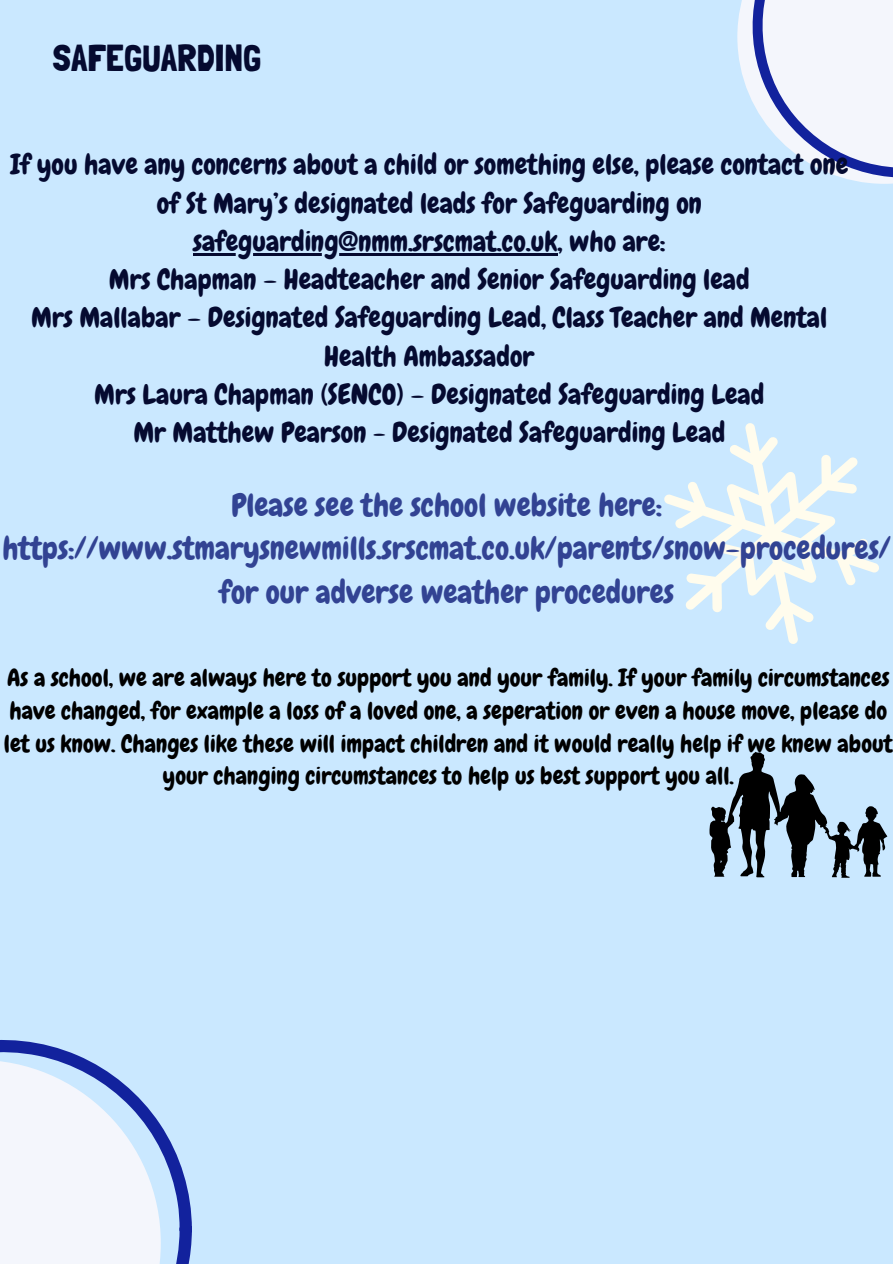
<style>
.page{position:relative;width:893px;height:1264px;background:#fff}
.page>*{position:absolute;margin:0;border:0;box-sizing:border-box;transform-origin:0 0}
.t1{font:37.5px "Londrina Solid";color:#050a30}
.t2{font:31.5px/43.8px "Chewy";color:#324393;text-align:center}
.t3{font:27.9px/38.2px "Chewy";color:#050a30;text-align:center}
.t4{font:24px/32.7px "Chewy";color:#000;text-align:center}
</style>
<div class="page">
<div style="left:0;top:0;width:892px;height:1263px;background:#cae8ff"></div>
<svg style="left:737px;top:0;width:155px;height:184px"></svg>
<svg style="left:0;top:1039px;width:191px;height:224px"></svg>
<svg style="left:664px;top:423px;width:215px;height:221px"></svg>
<svg style="left:709px;top:751px;width:178px;height:126px"></svg>
<hr style="left:193px;top:253px;width:364px;height:2px;background:#050a30">
<p class="t1" style="left:53px;top:35px;width:210px">SAFEGUARDING</p>
<p class="t3" style="left:10px;top:146px;width:839px">If you have any concerns about a child or something else, please contact one of St Mary’s designated leads for Safeguarding on safeguarding@nmm.srscmat.co.uk, who are:</p>
<p class="t3" style="left:109px;top:260px;width:642px">Mrs Chapman – Headteacher and Senior Safeguarding lead</p>
<p class="t3" style="left:31px;top:299px;width:797px">Mrs Mallabar – Designated Safeguarding Lead, Class Teacher and Mental<br>Health Ambassador</p>
<p class="t3" style="left:94px;top:375px;width:671px">Mrs Laura Chapman (SENCO) – Designated Safeguarding Lead</p>
<p class="t3" style="left:133px;top:413px;width:593px">Mr Matthew Pearson - Designated Safeguarding Lead</p>
<p class="t2" style="left:2px;top:483px;width:889px">Please see the school website here: https://www.stmarysnewmills.srscmat.co.uk/parents/snow-procedures/ for our adverse weather procedures</p>
<p class="t4" style="left:4px;top:662px;width:890px">As a school, we are always here to support you and your family. If your family circumstances have changed, for example a loss of a loved one, a seperation or even a house move, please do let us know. Changes like these will impact children and it would really help if we knew about your changing circumstances to help us best support you all.</p>
</div>
